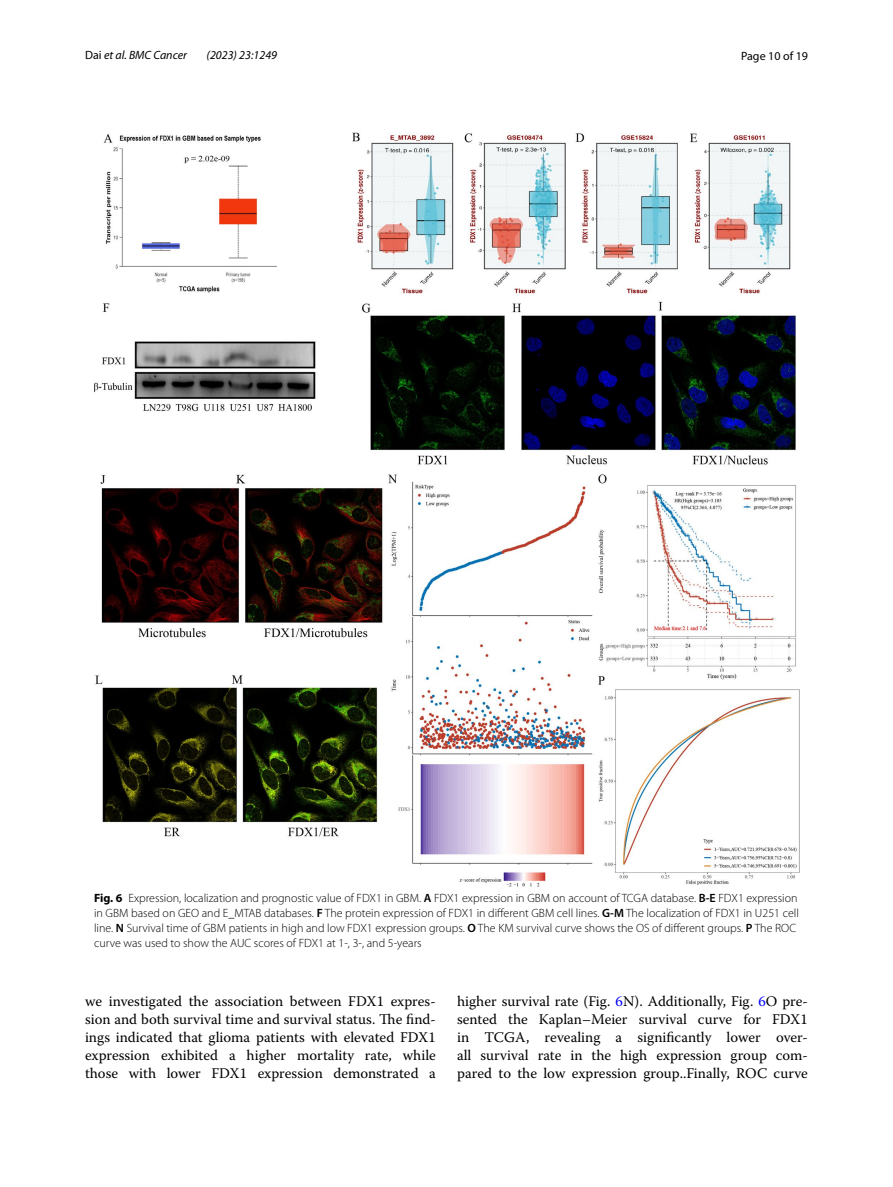
<style>
.page{position:relative;width:893px;height:1187px;background:#fff}
.page>*{position:absolute;margin:0;border:0;box-sizing:border-box;transform-origin:0 0}
.t1{font:14.7px/18px "Warnock Pro";color:#000;text-align:justify}
.t2{font:300 12px/15px "Myriad Pro";color:#000}
.t3{font:italic 12px "Myriad Pro";color:#000}
.t4{font:12px "Myriad Pro";color:#000}
.s1{font-style:normal}
.s2{font-weight:700}
.s3{font-weight:600}
.s4{color:#00f}
</style>
<div class="page">
<img style="left:93px;top:133px;width:707px;height:753px">
<p class="t3" style="left:85px;top:48px;width:103px"><span class="s1">Dai</span> et al. BMC Cancer</p>
<p class="t3" style="left:207px;top:48px;width:72px">(2023) 23:1249</p>
<p class="t4" style="left:741px;top:48px;width:68px">Page 10 of 19</p>
<p class="t2" style="left:94px;top:890px;width:706px"><span class="s2">Fig. 6</span> Expression, localization and prognostic value of FDX1 in GBM. <span class="s3">A</span> FDX1 expression in GBM on account of TCGA database. <span class="s3">B-E</span> FDX1 expression in GBM based on GEO and E_MTAB databases. <span class="s3">F</span> The protein expression of FDX1 in different GBM cell lines. <span class="s3">G-M</span> The localization of FDX1 in U251 cell line. <span class="s3">N</span> Survival time of GBM patients in high and low FDX1 expression groups. <span class="s3">O</span> The KM survival curve shows the OS of different groups. <span class="s3">P</span> The ROC curve was used to show the AUC scores of FDX1 at 1-, 3-, and 5-years</p>
<p class="t1" style="left:85px;top:991px;width:352px">we investigated the association between FDX1 expres&shy;sion and both survival time and survival status. The find&shy;ings indicated that glioma patients with elevated FDX1 expression exhibited a higher mortality rate, while those with lower FDX1 expression demonstrated a</p>
<p class="t1" style="left:457px;top:991px;width:352px">higher survival rate (Fig. <span class="s4">6</span>N). Additionally, Fig. <span class="s4">6</span>O pre&shy;sented the Kaplan–Meier survival curve for FDX1 in TCGA, revealing a significantly lower over&shy;all survival rate in the high expression group com&shy;pared to the low expression group..Finally, ROC curve</p>
</div>
